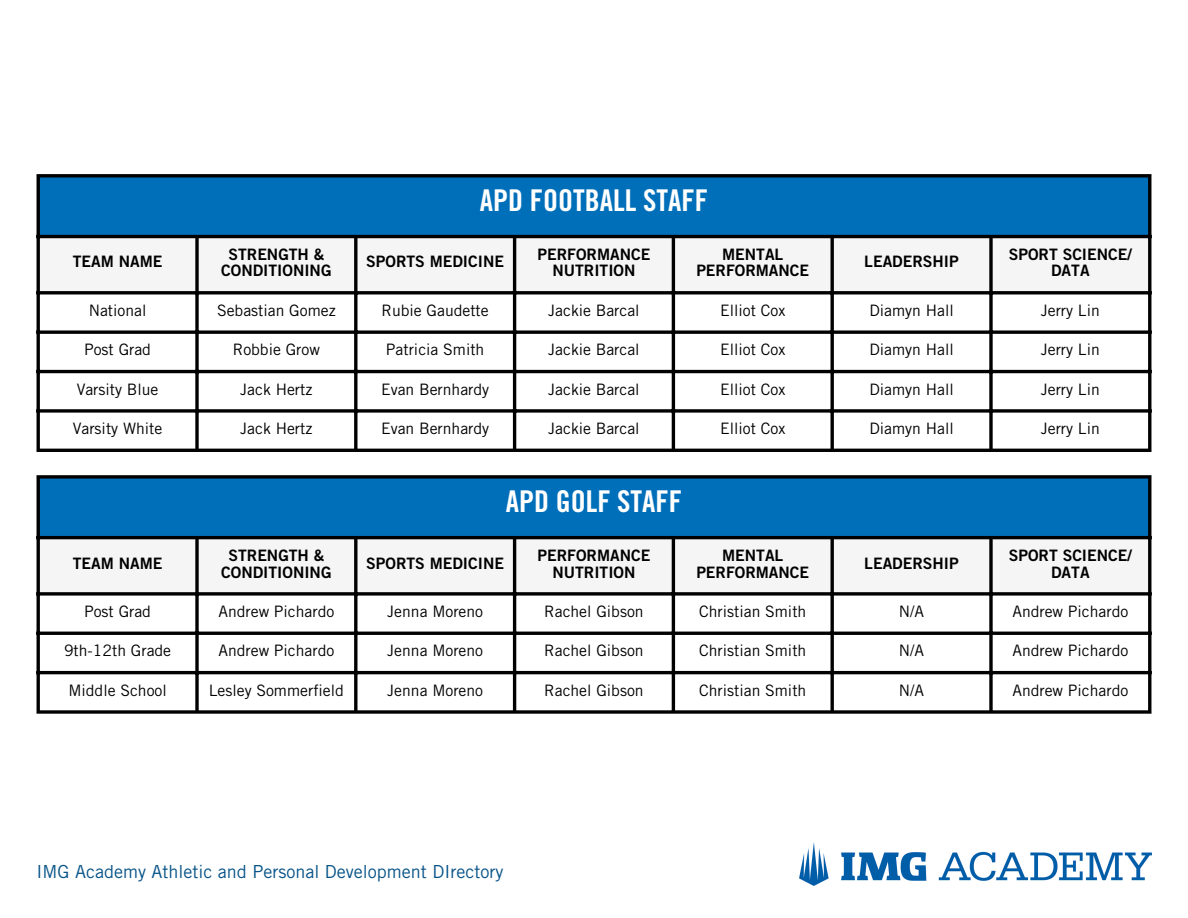
<style>
.page{position:relative;width:1188px;height:918px;background:#fff}
.page>*{position:absolute;margin:0;border:0;box-sizing:border-box;transform-origin:0 0}
.t1{font:30px "Trade Gothic LT Std Bd Cn 20";color:#fff}
.t2{font:18px "Trade Gothic LT Std";color:#065388}
.t3{font:15.75px "Trade Gothic LT Std";color:#000}
.t4{font:15.75px/16.8px "Trade Gothic LT Std Bd 2";color:#000;text-align:center}
</style>
<div class="page">
<img style="left:800px;top:842px;width:352px;height:44px">
<div style="left:38px;top:176px;width:1112px;height:61px;background:#006fba"></div>
<div style="left:40px;top:238px;width:1108px;height:53px;background:#f5f5f5"></div>
<hr style="left:37px;top:177px;width:3px;height:272px;background:#000">
<svg style="left:195px;top:238px;width:4px;height:211px"></svg>
<hr style="left:354px;top:238px;width:3px;height:211px;background:#000">
<hr style="left:513px;top:238px;width:3px;height:211px;background:#000">
<hr style="left:672px;top:238px;width:3px;height:211px;background:#000">
<hr style="left:831px;top:238px;width:3px;height:211px;background:#000">
<svg style="left:989px;top:238px;width:4px;height:211px"></svg>
<hr style="left:1148px;top:177px;width:3px;height:272px;background:#000">
<hr style="left:37px;top:174px;width:1114px;height:3px;background:#000">
<hr style="left:37px;top:235px;width:1114px;height:3px;background:#000">
<hr style="left:37px;top:291px;width:1114px;height:3px;background:#000">
<svg style="left:40px;top:330px;width:1108px;height:4px;fill:#000"></svg>
<hr style="left:37px;top:370px;width:1114px;height:3px;background:#000">
<svg style="left:40px;top:409px;width:1108px;height:4px;fill:#000"></svg>
<hr style="left:37px;top:449px;width:1114px;height:3px;background:#000">
<div style="left:38px;top:477px;width:1112px;height:61px;background:#006fba"></div>
<div style="left:40px;top:539px;width:1108px;height:53px;background:#f5f5f5"></div>
<hr style="left:37px;top:479px;width:3px;height:231px;background:#000">
<svg style="left:195px;top:539px;width:4px;height:171px"></svg>
<hr style="left:354px;top:539px;width:3px;height:171px;background:#000">
<hr style="left:513px;top:539px;width:3px;height:171px;background:#000">
<hr style="left:672px;top:539px;width:3px;height:171px;background:#000">
<hr style="left:831px;top:539px;width:3px;height:171px;background:#000">
<svg style="left:989px;top:539px;width:4px;height:171px"></svg>
<hr style="left:1148px;top:479px;width:3px;height:231px;background:#000">
<svg style="left:37px;top:475px;width:1114px;height:4px;fill:#000"></svg>
<hr style="left:37px;top:536px;width:1114px;height:3px;background:#000">
<svg style="left:40px;top:592px;width:1108px;height:4px;fill:#000"></svg>
<hr style="left:37px;top:632px;width:1114px;height:3px;background:#000">
<hr style="left:37px;top:671px;width:1114px;height:3px;background:#000">
<svg style="left:37px;top:710px;width:1114px;height:4px;fill:#000"></svg>
<p class="t1" style="left:480px;top:190px;width:230px">APD FOOTBALL STAFF</p>
<p class="t4" style="left:73px;top:256px;width:91px">TEAM NAME</p>
<p class="t4" style="left:221px;top:248px;width:112px">STRENGTH &amp;<br>CONDITIONING</p>
<p class="t4" style="left:366px;top:256px;width:139px">SPORTS MEDICINE</p>
<p class="t4" style="left:538px;top:248px;width:114px">PERFORMANCE<br>NUTRITION</p>
<p class="t4" style="left:696px;top:248px;width:114px">MENTAL<br>PERFORMANCE</p>
<p class="t4" style="left:864px;top:256px;width:96px">LEADERSHIP</p>
<p class="t4" style="left:1009px;top:248px;width:124px">SPORT SCIENCE/<br>DATA</p>
<p class="t3" style="left:89px;top:304px;width:59px">National</p>
<p class="t3" style="left:217px;top:304px;width:120px">Sebastian Gomez</p>
<p class="t3" style="left:382px;top:304px;width:109px">Rubie Gaudette</p>
<p class="t3" style="left:548px;top:304px;width:93px">Jackie Barcal</p>
<p class="t3" style="left:720px;top:304px;width:67px">Elliot Cox</p>
<p class="t3" style="left:869px;top:304px;width:86px">Diamyn Hall</p>
<p class="t3" style="left:1041px;top:304px;width:61px">Jerry Lin</p>
<p class="t3" style="left:84px;top:344px;width:68px">Post Grad</p>
<p class="t3" style="left:233px;top:344px;width:89px">Robbie Grow</p>
<p class="t3" style="left:386px;top:344px;width:100px">Patricia Smith</p>
<p class="t3" style="left:548px;top:344px;width:93px">Jackie Barcal</p>
<p class="t3" style="left:720px;top:344px;width:67px">Elliot Cox</p>
<p class="t3" style="left:869px;top:344px;width:86px">Diamyn Hall</p>
<p class="t3" style="left:1041px;top:344px;width:61px">Jerry Lin</p>
<p class="t3" style="left:77px;top:383px;width:83px">Varsity Blue</p>
<p class="t3" style="left:240px;top:383px;width:74px">Jack Hertz</p>
<p class="t3" style="left:381px;top:383px;width:110px">Evan Bernhardy</p>
<p class="t3" style="left:548px;top:383px;width:93px">Jackie Barcal</p>
<p class="t3" style="left:720px;top:383px;width:67px">Elliot Cox</p>
<p class="t3" style="left:869px;top:383px;width:86px">Diamyn Hall</p>
<p class="t3" style="left:1041px;top:383px;width:61px">Jerry Lin</p>
<p class="t3" style="left:73px;top:423px;width:91px">Varsity White</p>
<p class="t3" style="left:240px;top:423px;width:74px">Jack Hertz</p>
<p class="t3" style="left:381px;top:423px;width:110px">Evan Bernhardy</p>
<p class="t3" style="left:548px;top:423px;width:93px">Jackie Barcal</p>
<p class="t3" style="left:720px;top:423px;width:67px">Elliot Cox</p>
<p class="t3" style="left:869px;top:423px;width:86px">Diamyn Hall</p>
<p class="t3" style="left:1041px;top:423px;width:61px">Jerry Lin</p>
<p class="t1" style="left:506px;top:491px;width:178px">APD GOLF STAFF</p>
<p class="t4" style="left:73px;top:557px;width:91px">TEAM NAME</p>
<p class="t4" style="left:221px;top:549px;width:112px">STRENGTH &amp;<br>CONDITIONING</p>
<p class="t4" style="left:366px;top:557px;width:139px">SPORTS MEDICINE</p>
<p class="t4" style="left:538px;top:549px;width:114px">PERFORMANCE<br>NUTRITION</p>
<p class="t4" style="left:696px;top:549px;width:114px">MENTAL<br>PERFORMANCE</p>
<p class="t4" style="left:864px;top:557px;width:96px">LEADERSHIP</p>
<p class="t4" style="left:1009px;top:549px;width:124px">SPORT SCIENCE/<br>DATA</p>
<p class="t3" style="left:84px;top:606px;width:68px">Post Grad</p>
<p class="t3" style="left:218px;top:606px;width:117px">Andrew Pichardo</p>
<p class="t3" style="left:387px;top:606px;width:97px">Jenna Moreno</p>
<p class="t3" style="left:544px;top:606px;width:101px">Rachel Gibson</p>
<p class="t3" style="left:699px;top:606px;width:109px">Christian Smith</p>
<p class="t3" style="left:899px;top:606px;width:27px">N/A</p>
<p class="t3" style="left:1012px;top:606px;width:117px">Andrew Pichardo</p>
<p class="t3" style="left:64px;top:645px;width:109px">9th-12th Grade</p>
<p class="t3" style="left:218px;top:645px;width:117px">Andrew Pichardo</p>
<p class="t3" style="left:387px;top:645px;width:97px">Jenna Moreno</p>
<p class="t3" style="left:544px;top:645px;width:101px">Rachel Gibson</p>
<p class="t3" style="left:699px;top:645px;width:109px">Christian Smith</p>
<p class="t3" style="left:899px;top:645px;width:27px">N/A</p>
<p class="t3" style="left:1012px;top:645px;width:117px">Andrew Pichardo</p>
<p class="t3" style="left:68px;top:684px;width:100px">Middle School</p>
<p class="t3" style="left:209px;top:684px;width:137px">Lesley Sommerfield</p>
<p class="t3" style="left:387px;top:684px;width:97px">Jenna Moreno</p>
<p class="t3" style="left:544px;top:684px;width:101px">Rachel Gibson</p>
<p class="t3" style="left:699px;top:684px;width:109px">Christian Smith</p>
<p class="t3" style="left:899px;top:684px;width:27px">N/A</p>
<p class="t3" style="left:1012px;top:684px;width:117px">Andrew Pichardo</p>
<p class="t2" style="left:37px;top:865px;width:468px">IMG Academy Athletic and Personal Development DIrectory</p>
</div>
